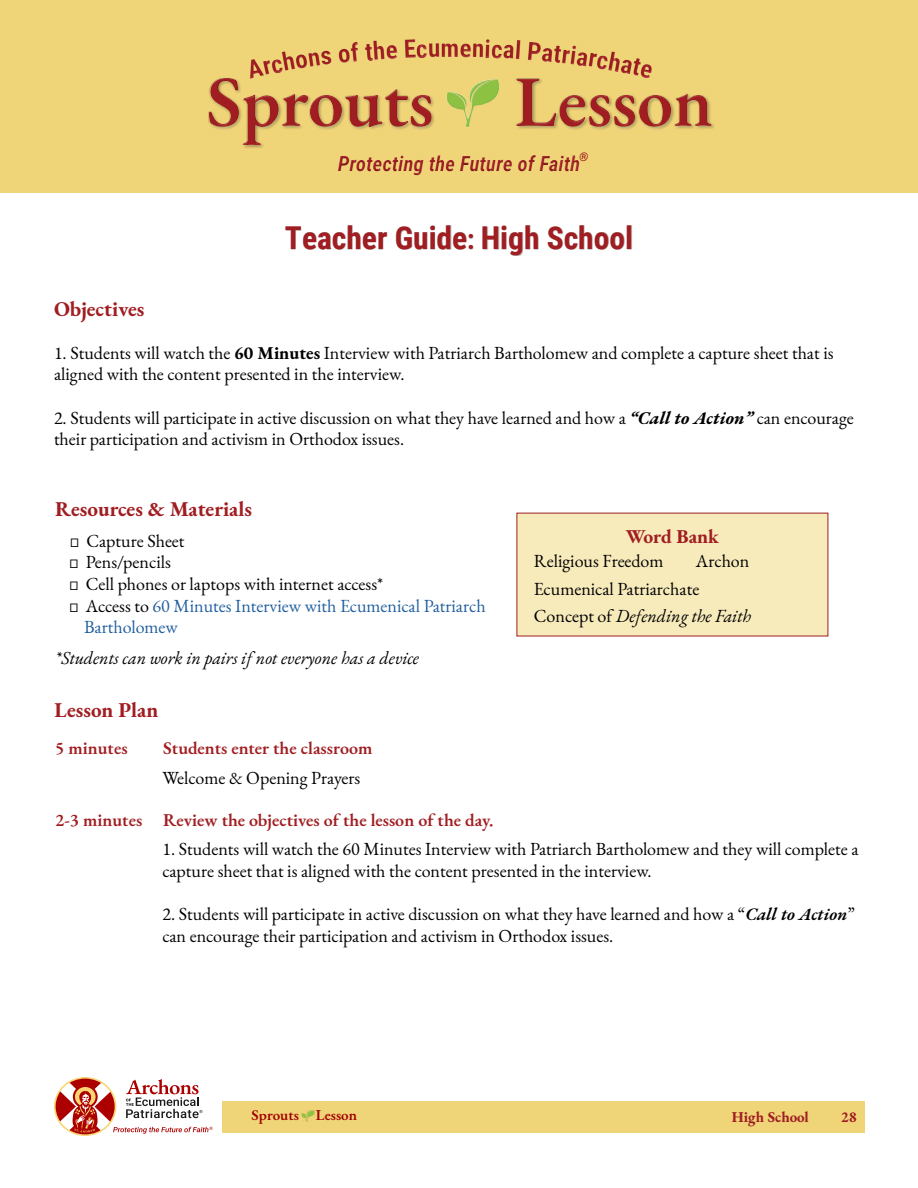
<style>
.page{position:relative;width:918px;height:1188px;background:#fff}
.page>*{position:absolute;margin:0;border:0;box-sizing:border-box;transform-origin:0 0}
.t1{font:600 72px "EB Garamond";color:#a01d21}
.t2{font:700 31.5px "Roboto Condensed";color:#a01d21}
.t3{font:700 25.5px "Roboto Condensed";color:#a01d21}
.t4{font:700 21px "EB Garamond";color:#a01d21}
.t5{font:italic 700 21px "Roboto Condensed";color:#a01d21}
.t6{font:700 19.5px "EB Garamond";color:#a01d21}
.t7{font:18px/21.6px "EB Garamond";color:#000}
.t8{font:600 18px "EB Garamond";color:#a01d21}
.t9{font:italic 18px "EB Garamond";color:#000}
.t10{font:18px "EB Garamond";color:#215e9e}
.t11{font:600 15px "EB Garamond";color:#a20000}
.t12{font:700 15px "EB Garamond";color:#a01d21}
.t13{font:italic 700 12px "Roboto Condensed";color:#a01d21}
.s1{font-size:27px}
.s2{font-weight:700}
.s3{font-weight:700;font-style:italic}
.s4{color:#000}
.s5{font-style:normal}
.s6{font-weight:600;font-style:italic}
</style>
<div class="page">
<svg style="left:54px;top:1077px;width:159px;height:59px"></svg>
<div style="left:222px;top:1102px;width:642px;height:31px;background:#efd478"></div>
<svg style="left:301px;top:1110px;width:13px;height:12px"></svg>
<div style="left:0;top:0;width:918px;height:192px;background:#efd478"></div>
<div style="left:286px;top:225px;width:346px;height:31px;background:#000;opacity:.3"></div>
<div style="left:517px;top:513px;width:311px;height:123px;background:#f7eabb"></div>
<div style="left:337px;top:154px;width:244px;height:21px;background:#000;opacity:.4"></div>
<div style="left:208px;top:79px;width:505px;height:67px;background:#000;opacity:.3"></div>
<img style="left:445px;top:79px;width:57px;height:49px">
<div style="left:447px;top:79px;width:53px;height:48px;background:#000;opacity:.3"></div>
<svg style="left:250px;top:50px;width:81px;height:29px"></svg>
<svg style="left:339px;top:40px;width:58px;height:23px"></svg>
<svg style="left:405px;top:40px;width:34px;height:18px"></svg>
<svg style="left:460px;top:39px;width:60px;height:20px"></svg>
<svg style="left:528px;top:42px;width:124px;height:37px"></svg>
<h3 class="t3" style="left:441px;top:30px;width:20px">m</h3>
<h1 class="t1" style="left:207px;top:52px;width:508px">Sprouts Lesson</h1>
<p class="t13" style="left:579px;top:148px;width:11px">®</p>
<p class="t5" style="left:338px;top:148px;width:244px">Protecting the Future of Faith</p>
<h2 class="t2" style="left:285px;top:216px;width:350px">Teacher Guide<span class="s1">:</span> High School</h2>
<p class="t4" style="left:54px;top:294px;width:92px">Objectives</p>
<p class="t7" style="left:54px;top:342px;width:781px">1. Students will watch the <span class="s2">60 Minutes</span> Interview with Patriarch Bartholomew and complete a capture sheet that is aligned with the content presented in the interview.</p>
<p class="t7" style="left:54px;top:407px;width:802px">2. Students will participate in active discussion on what they have learned and how a <span class="s3">“Call to Action”</span> can encourage their participation and activism in Orthodox issues.</p>
<p class="t4" style="left:55px;top:494px;width:198px">Resources &amp; Materials</p>
<p class="t7" style="left:70px;top:530px;width:116px">☐ Capture Sheet</p>
<p class="t7" style="left:70px;top:552px;width:103px">☐ Pens/pencils</p>
<p class="t7" style="left:70px;top:573px;width:315px">☐ Cell phones or laptops with internet access*</p>
<p class="t10" style="left:70px;top:594px;width:418px"><span class="s4">☐ Access to</span> 60 Minutes Interview with Ecumenical Patriarch</p>
<p class="t10" style="left:84px;top:615px;width:95px">Bartholomew</p>
<p class="t9" style="left:55px;top:646px;width:365px">*Students can work in pairs if not everyone has a device</p>
<p class="t4" style="left:55px;top:695px;width:105px">Lesson Plan</p>
<p class="t8" style="left:55px;top:735px;width:74px">5 minutes</p>
<p class="t8" style="left:163px;top:735px;width:211px">Students enter the classroom</p>
<p class="t7" style="left:163px;top:767px;width:199px">Welcome &amp; Opening Prayers</p>
<p class="t8" style="left:55px;top:808px;width:440px">2-3 minutes Review the objectives of the lesson of the day.</p>
<p class="t6" style="left:626px;top:523px;width:95px">Word Bank</p>
<p class="t7" style="left:534px;top:551px;width:131px">Religious Freedom</p>
<p class="t7" style="left:696px;top:551px;width:55px">Archon</p>
<p class="t7" style="left:534px;top:578px;width:167px">Ecumenical Patriarchate</p>
<p class="t9" style="left:534px;top:604px;width:219px"><span class="s5">Concept of</span> Defending the Faith</p>
<p class="t7" style="left:162px;top:839px;width:698px">1. Students will watch the 60 Minutes Interview with Patriarch Bartholomew and they will complete a capture sheet that is aligned with the content presented in the interview.</p>
<p class="t7" style="left:162px;top:903px;width:694px">2. Students will participate in active discussion on what they have learned and how a “<span class="s6">Call to Action</span>” can encourage their participation and activism in Orthodox issues.</p>
<p class="t11" style="left:252px;top:1105px;width:107px">Sprouts Lesson</p>
<p class="t12" style="left:732px;top:1107px;width:79px">High School</p>
<p class="t12" style="left:841px;top:1107px;width:17px">28</p>
</div>
